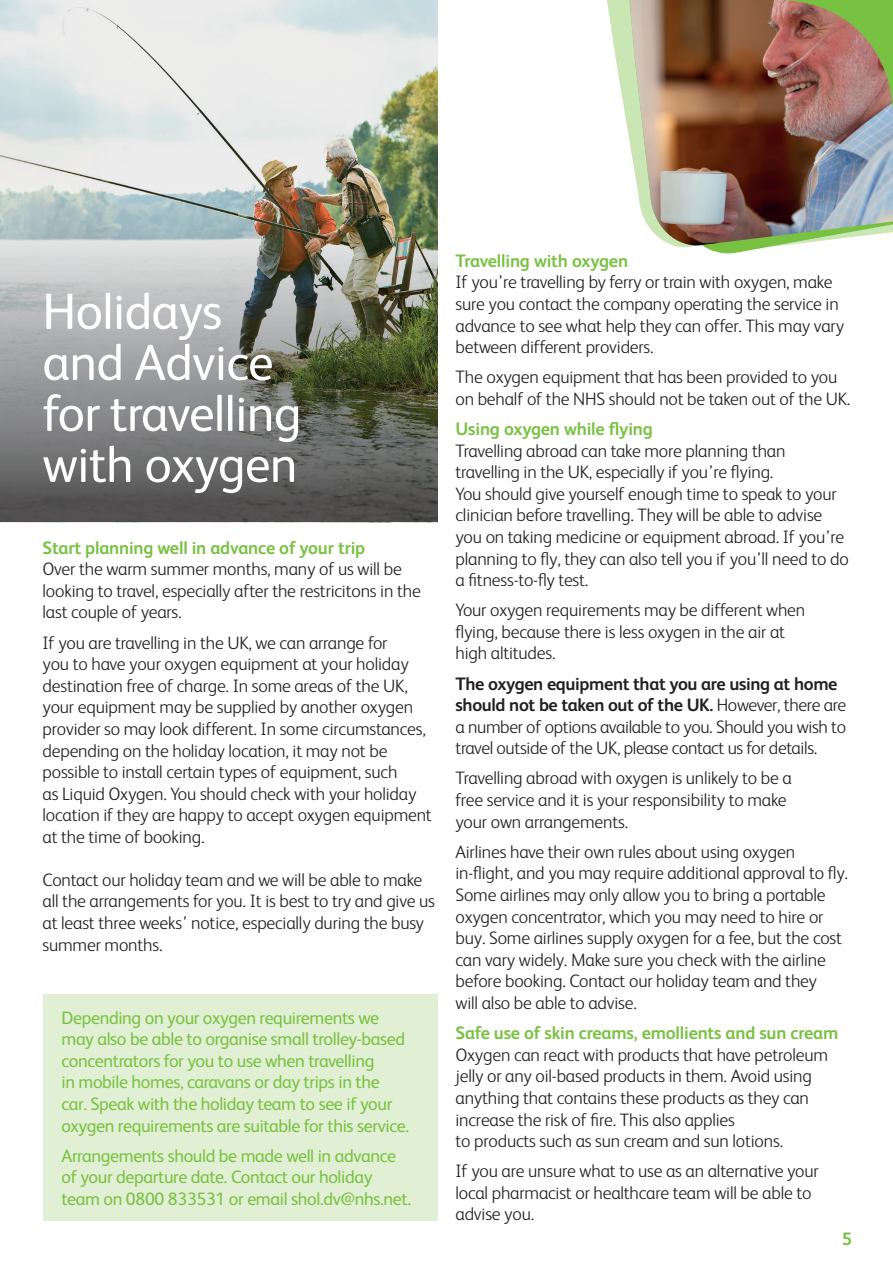
<style>
.page{position:relative;width:893px;height:1263px;background:#fff}
.page>*{position:absolute;margin:0;border:0;box-sizing:border-box;transform-origin:0 0}
.t1{font:51px/51px "FS Albert";letter-spacing:-.01em;color:#fff}
.t2{font:300 18px/21.6px "FS Albert";letter-spacing:-.01em;color:#231f20}
.t3{font:18px/21.6px "FS Albert";letter-spacing:-.02em;color:#79c142}
.t4{font:700 18px "FS Albert";letter-spacing:-.01em;color:#79c142}
.s1{font-weight:700}
</style>
<div class="page">
<img style="left:0;top:0;width:437px;height:522px">
<svg style="left:0;top:216px;width:437px;height:305px;background:#82847e"></svg>
<div style="left:43px;top:994px;width:394px;height:226px;background:#e1efd4"></div>
<svg style="left:709px;top:249px;width:47px;height:5px"></svg>
<svg style="left:607px;top:0;width:19px;height:119px;fill:#cfe8bb"></svg>
<img style="left:629px;top:0;width:264px;height:247px">
<svg style="left:776px;top:0;width:117px;height:119px;background:#9f7e60"></svg>
<h1 class="t1" style="left:43px;top:283px;width:260px">Holidays and Advice for travelling with oxygen</h1>
<p class="t4" style="left:43px;top:535px;width:324px">Start planning well in advance of your trip</p>
<p class="t2" style="left:43px;top:557px;width:380px">Over the warm summer months, many of us will be looking to travel, especially after the restricitons in the last couple of years.</p>
<p class="t2" style="left:43px;top:631px;width:391px">If you are travelling in the UK, we can arrange for<br>you to have your oxygen equipment at your holiday destination free of charge. In some areas of the UK, your equipment may be supplied by another oxygen provider so may look different. In some circumstances, depending on the holiday location, it may not be possible to install certain types of equipment, such<br>as Liquid Oxygen. You should check with your holiday location if they are happy to accept oxygen equipment at the time of booking.</p>
<p class="t2" style="left:43px;top:868px;width:394px">Contact our holiday team and we will be able to make all the arrangements for you. It is best to try and give us at least three weeks’ notice, especially during the busy summer months.</p>
<p class="t3" style="left:61px;top:1006px;width:349px">Depending on your oxygen requirements we may also be able to organise small trolley-based concentrators for you to use when travelling<br>in mobile homes, caravans or day trips in the car. Speak with the holiday team to see if your oxygen requirements are suitable for this service.</p>
<p class="t3" style="left:61px;top:1144px;width:351px">Arrangements should be made well in advance of your departure date. Contact our holiday team on 0800 833531 or email shol.dv@nhs.net.</p>
<p class="t4" style="left:455px;top:248px;width:174px">Travelling with oxygen</p>
<p class="t2" style="left:455px;top:270px;width:390px">If you’re travelling by ferry or train with oxygen, make sure you contact the company operating the service in advance to see what help they can offer. This may vary between different providers.</p>
<p class="t2" style="left:455px;top:365px;width:396px">The oxygen equipment that has been provided to you on behalf of the NHS should not be taken out of the UK.</p>
<p class="t4" style="left:455px;top:416px;width:199px">Using oxygen while flying</p>
<p class="t2" style="left:455px;top:439px;width:395px">Travelling abroad can take more planning than travelling in the UK, especially if you’re flying.<br>You should give yourself enough time to speak to your clinician before travelling. They will be able to advise you on taking medicine or equipment abroad. If you’re planning to fly, they can also tell you if you’ll need to do a fitness-to-fly test.</p>
<p class="t2" style="left:455px;top:598px;width:351px">Your oxygen requirements may be different when flying, because there is less oxygen in the air at high altitudes.</p>
<p class="t2" style="left:455px;top:672px;width:392px"><span class="s1">The oxygen equipment that you are using at home should not be taken out of the UK.</span> However, there are a number of options available to you. Should you wish to travel outside of the UK, please contact us for details.</p>
<p class="t2" style="left:455px;top:767px;width:338px">Travelling abroad with oxygen is unlikely to be a free service and it is your responsibility to make your own arrangements.</p>
<p class="t2" style="left:455px;top:840px;width:394px">Airlines have their own rules about using oxygen in-flight, and you may require additional approval to fly.<br>Some airlines may only allow you to bring a portable oxygen concentrator, which you may need to hire or buy. Some airlines supply oxygen for a fee, but the cost can vary widely. Make sure you check with the airline before booking. Contact our holiday team and they<br>will also be able to advise.</p>
<p class="t4" style="left:455px;top:1021px;width:384px">Safe use of skin creams, emollients and sun cream</p>
<p class="t2" style="left:455px;top:1043px;width:374px">Oxygen can react with products that have petroleum jelly or any oil-based products in them. Avoid using anything that contains these products as they can increase the risk of fire. This also applies<br>to products such as sun cream and sun lotions.</p>
<p class="t2" style="left:455px;top:1159px;width:365px">If you are unsure what to use as an alternative your local pharmacist or healthcare team will be able to advise you.</p>
<p class="t4" style="left:842px;top:1226px;width:12px">5</p>
</div>
